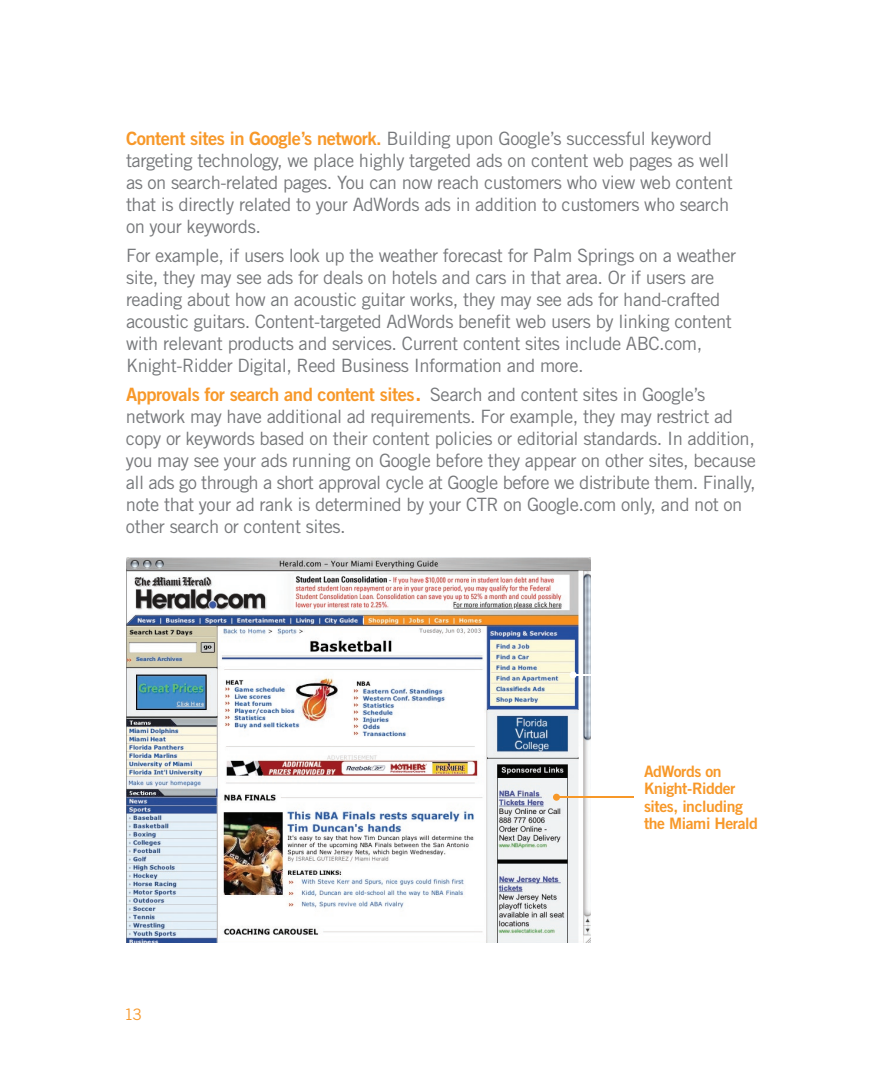
<style>
.page{position:relative;width:882px;height:1071px;background:#fff}
.page>*{position:absolute;margin:0;border:0;box-sizing:border-box;transform-origin:0 0}
.t1{font:18.38px/21.9px "Trade Gothic";letter-spacing:-.025em;color:#76787b}
.t2{font:18.38px "Trade Gothic Bold Two";letter-spacing:-.025em;color:#f79829}
.t3{font:15.75px/17.5px "Trade Gothic Bold Two";letter-spacing:-.025em;color:#f79829}
.t4{font:15.75px "Trade Gothic";color:#f79829}
.s1{font-family:"Trade Gothic Bold Two";color:#f79829}
.s2{font-family:"Trade Gothic";font-size:28px;color:#f68f21}
.s3{font-family:"Trade Gothic";color:#76787b}
</style>
<div class="page">
<img style="left:126px;top:558px;width:465px;height:385px">
<hr style="left:573px;top:674px;width:112px;height:2px;background:#fff">
<div style="left:570px;top:671px;width:7px;height:7px;background:#fff;border-radius:50%"></div>
<hr style="left:556px;top:796px;width:78px;height:2px;background:#f79829">
<div style="left:553px;top:794px;width:7px;height:7px;background:#f79829;border-radius:50%"></div>
<p class="t1" style="left:126px;top:127px;width:609px"><span class="s1">Content sites in Google’s network.</span> Building upon Google’s successful keyword targeting technology, we place highly targeted ads on content web pages as well as on search-related pages. You can now reach customers who view web content that is directly related to your AdWords ads in addition to customers who search on your keywords.</p>
<p class="t1" style="left:126px;top:245px;width:612px">For example, if users look up the weather forecast for Palm Springs on a weather site, they may see ads for deals on hotels and cars in that area. Or if users are reading about how an acoustic guitar works, they may see ads for hand-crafted acoustic guitars. Content-targeted AdWords benefit web users by linking content with relevant products and services. Current content sites include ABC.com, Knight-Ridder Digital, Reed Business Information and more.</p>
<p class="t2" style="left:126px;top:383px;width:581px">Approvals for search and content sites<span class="s2">.</span> <span class="s3">Search and content sites in Google’s</span></p>
<p class="t1" style="left:126px;top:406px;width:631px">network may have additional ad requirements. For example, they may restrict ad copy or keywords based on their content policies or editorial standards. In addition, you may see your ads running on Google before they appear on other sites, because all ads go through a short approval cycle at Google before we distribute them. Finally, note that your ad rank is determined by your CTR on Google.com only, and not on other search or content sites.</p>
<p class="t4" style="left:124px;top:1005px;width:19px">13</p>
<p class="t3" style="left:644px;top:762px;width:115px">AdWords on<br>Knight-Ridder sites, including the Miami Herald</p>
</div>
